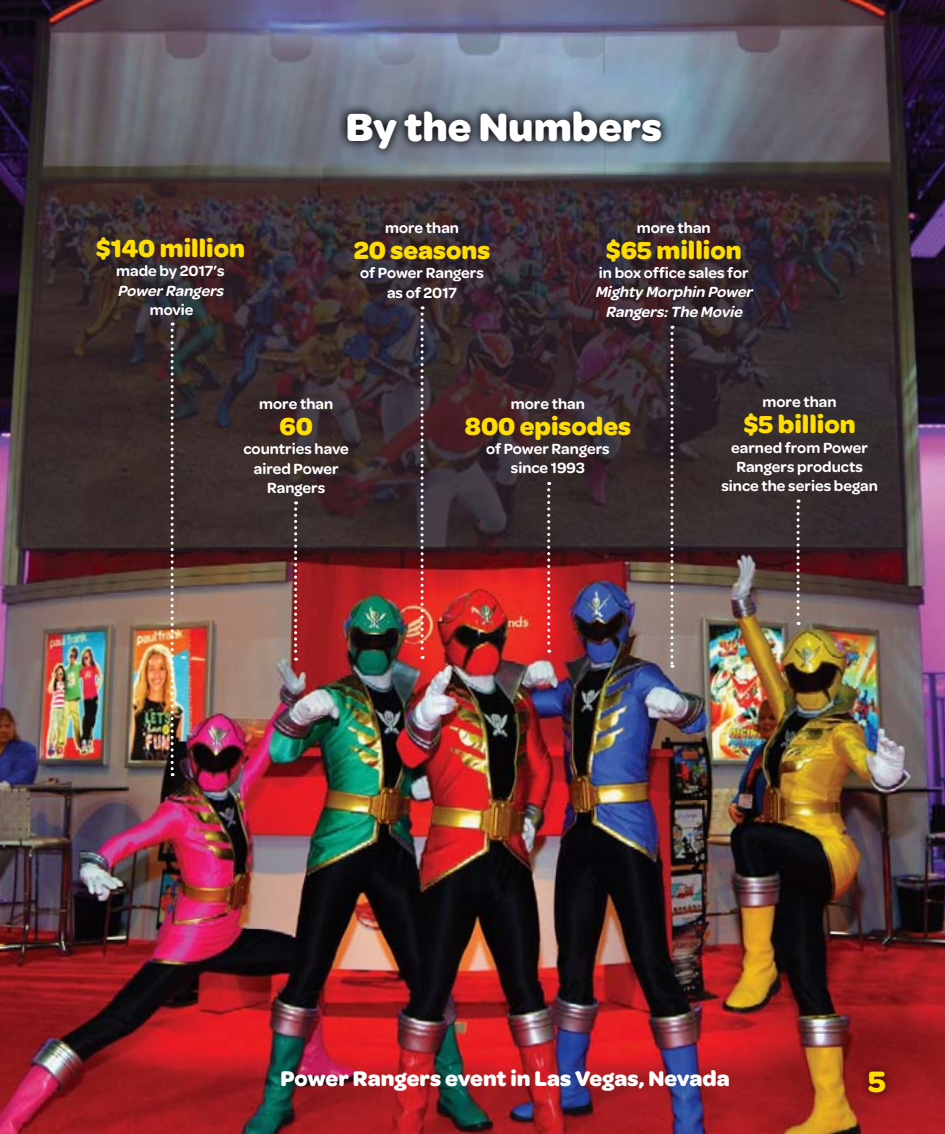
<style>
.page{position:relative;width:945px;height:1134px;background:#fff}
.page>*{position:absolute;margin:0;border:0;box-sizing:border-box;transform-origin:0 0}
.t1{font:700 42px "Omnes";color:#fff}
.t2{font:700 31.5px "Omnes";color:#fd0}
.t3{font:700 26.25px "Omnes";color:#fd0}
.t4{font:700 22.75px "Omnes";color:#fff}
.t5{font:600 15.75px/19.2px "Omnes";color:#fff;text-align:center}
.t6{font:italic 600 15.75px/19.2px "Omnes";color:#fff;text-align:center}
</style>
<div class="page">
<img style="left:0;top:0;width:945px;height:1134px">
<svg style="left:294px;top:501px;width:3px;height:160px"></svg>
<svg style="left:547px;top:482px;width:3px;height:171px"></svg>
<svg style="left:171px;top:323px;width:3px;height:453px"></svg>
<svg style="left:421px;top:306px;width:3px;height:353px"></svg>
<div style="left:336px;top:101px;width:336px;height:58px;background:#000;opacity:.75"></div>
<svg style="left:670px;top:326px;width:4px;height:342px"></svg>
<img style="left:0;top:693px;width:7px;height:387px">
<svg style="left:797px;top:500px;width:3px;height:125px"></svg>
<div style="left:860px;top:1063px;width:35px;height:39px;background:#000;opacity:.75"></div>
<h3 class="t3" style="left:96px;top:233px;width:151px">$140 million</h3>
<p class="t5" style="left:116px;top:261px;width:110px">made by 2017’s</p>
<p class="t6" style="left:117px;top:281px;width:111px">PowerRangers</p>
<p class="t5" style="left:150px;top:300px;width:45px">movie</p>
<h1 class="t1" style="left:346px;top:102px;width:318px">By the Numbers</h1>
<p class="t5" style="left:385px;top:218px;width:76px">more than</p>
<h3 class="t3" style="left:354px;top:235px;width:138px">20 seasons</h3>
<p class="t5" style="left:360px;top:264px;width:125px">of Power Rangers as of 2017</p>
<p class="t5" style="left:637px;top:218px;width:76px">more than</p>
<h3 class="t3" style="left:606px;top:235px;width:137px">$65 million</h3>
<p class="t5" style="left:599px;top:263px;width:151px">in box office sales for</p>
<p class="t6" style="left:595px;top:283px;width:163px">Mighty Morphin Power<br>Rangers:The Movie</p>
<p class="t5" style="left:259px;top:394px;width:76px">more than</p>
<h3 class="t3" style="left:280px;top:411px;width:35px">60</h3>
<p class="t5" style="left:244px;top:440px;width:107px">countries have aired Power<br>Rangers</p>
<p class="t5" style="left:511px;top:394px;width:76px">more than</p>
<h3 class="t3" style="left:465px;top:411px;width:168px">800 episodes</h3>
<p class="t5" style="left:486px;top:439px;width:125px">of Power Rangers since 1993</p>
<p class="t5" style="left:763px;top:392px;width:76px">more than</p>
<h3 class="t3" style="left:744px;top:410px;width:114px">$5 billion</h3>
<p class="t5" style="left:721px;top:438px;width:158px">earned from Power<br>Rangers products since the series began</p>
<h3 class="t4" style="left:281px;top:1065px;width:451px">Power Rangers event in Las Vegas, Nevada</h3>
<h2 class="t2" style="left:868px;top:1064px;width:19px">5</h2>
</div>
